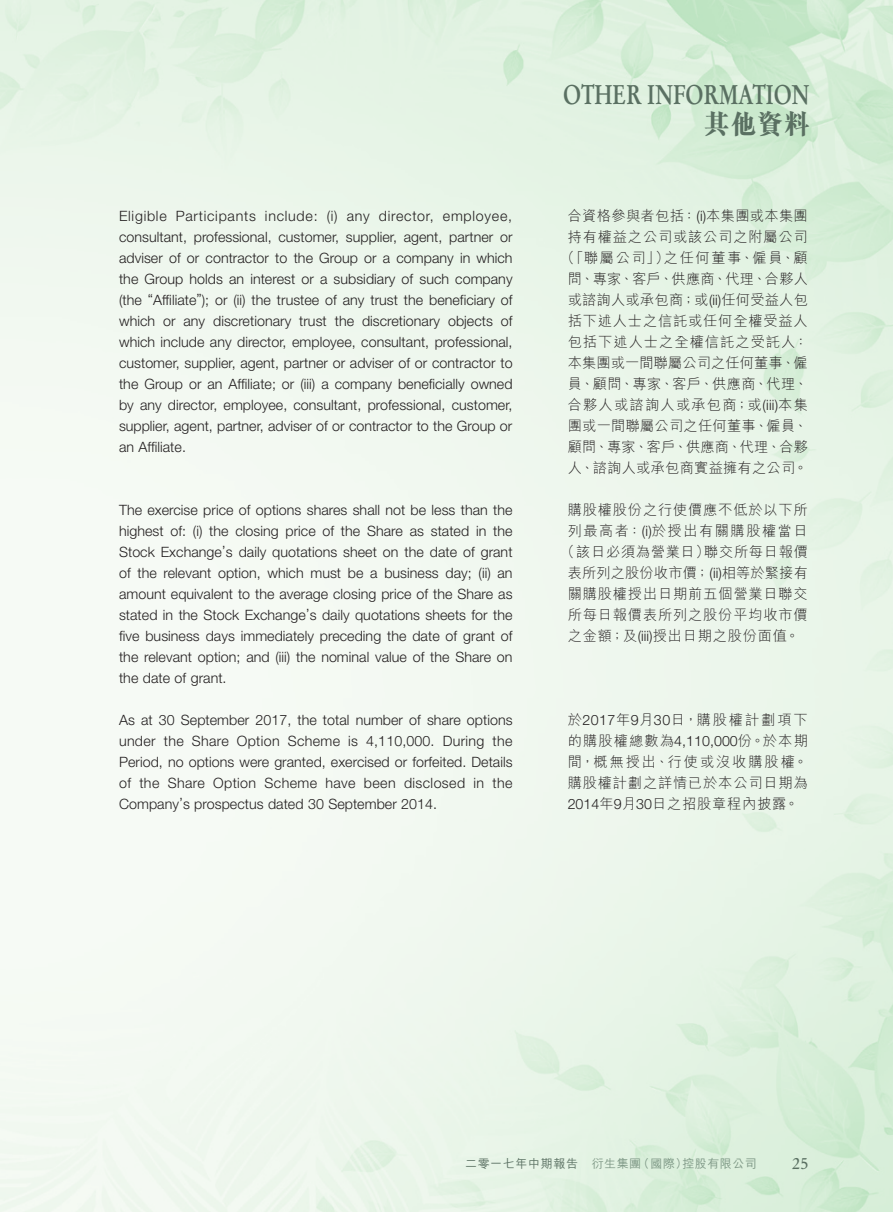
<style>
.page{position:relative;width:893px;height:1212px;background:#fff}
.page>*{position:absolute;margin:0;border:0;box-sizing:border-box;transform-origin:0 0}
.t1{font:700 27px "Stempel Garamond LT Std";color:#5a7062;scale:.75 1}
.t2{font:800 27px "M Sung HK";color:#5a7062;scale:.95 1}
.t3{font:16.5px "Stempel Garamond LT Std";color:#5a7062}
.Body_Text{font:300 14.25px/21px "Helvetica Neue LT Std";letter-spacing:.005em;color:#231f20;text-align:justify}
.C_Body_Text{font:300 14.25px/21px "M Hei HK";letter-spacing:.025em;color:#231f20;text-align:center}
.C_Body_Text-2{font:300 14.25px/21px "M Hei HK";letter-spacing:.055em;color:#231f20;text-align:center}
.t4{font:500 12px "M Hei HK";letter-spacing:.04em;color:#7d9785}
.s1{font-family:"Helvetica Neue LT Std"}
.s2{color:#5a7062}
</style>
<div class="page">
<p class="Body_Text" style="left:119px;top:205px;width:395px">Eligible Participants include: (i) any director, employee, consultant, professional, customer, supplier, agent, partner or adviser of or contractor to the Group or a company in which the Group holds an interest or a subsidiary of such company (the “Affiliate”); or (ii) the trustee of any trust the beneficiary of which or any discretionary trust the discretionary objects of which include any director, employee, consultant, professional, customer, supplier, agent, partner or adviser of or contractor to the Group or an Affiliate; or (iii) a company beneficially owned by any director, employee, consultant, professional, customer, supplier, agent, partner, adviser of or contractor to the Group or an Affiliate.</p>
<p class="Body_Text" style="left:119px;top:499px;width:395px">The exercise price of options shares shall not be less than the highest of: (i) the closing price of the Share as stated in the Stock Exchange’s daily quotations sheet on the date of grant of the relevant option, which must be a business day; (ii) an amount equivalent to the average closing price of the Share as stated in the Stock Exchange’s daily quotations sheets for the five business days immediately preceding the date of grant of the relevant option; and (iii) the nominal value of the Share on the date of grant.</p>
<p class="Body_Text" style="left:119px;top:709px;width:395px">As at 30 September 2017, the total number of share options under the Share Option Scheme is 4,110,000. During the Period, no options were granted, exercised or forfeited. Details of the Share Option Scheme have been disclosed in the Company’s prospectus dated 30 September 2014.</p>
<h1 class="t1" style="left:563px;top:78px;width:330px">OTHER INFORMATION</h1>
<h1 class="t2" style="left:704px;top:110px;width:112px">其他資料</h1>
<p class="C_Body_Text" style="left:561px;top:205px;width:249px">合資格參與者包括：<span class="s1">(i)</span>本集團或本集團持有權益之公司或該公司之附屬公司（「聯屬公司」）之任何董事、僱員、顧問、專家、客戶、供應商、代理、合夥人或諮詢人或承包商；或<span class="s1">(ii)</span>任何受益人包括下述人士之信託或任何全權受益人包括下述人士之全權信託之受託人：本集團或一間聯屬公司之任何董事、僱員、顧問、專家、客戶、供應商、代理、合夥人或諮詢人或承包商；或<span class="s1">(iii)</span>本集團或一間聯屬公司之任何董事、僱員、顧問、專家、客戶、供應商、代理、合夥人、諮詢人或承包商實益擁有之公司。</p>
<p class="C_Body_Text-2" style="left:561px;top:499px;width:249px">購股權股份之行使價應不低於以下所列最高者：<span class="s1">(i)</span>於授出有關購股權當日（該日必須為營業日）聯交所每日報價表所列之股份收市價；<span class="s1">(ii)</span>相等於緊接有關購股權授出日期前五個營業日聯交所每日報價表所列之股份平均收市價之金額；及<span class="s1">(iii)</span>授出日期之股份面值。</p>
<p class="C_Body_Text-2" style="left:568px;top:709px;width:242px;text-align:justify">於<span class="s1">2017</span>年<span class="s1">9</span>月<span class="s1">30</span>日，購股權計劃項下的購股權總數為<span class="s1">4,110,000</span>份。於本期間，概無授出、行使或沒收購股權。購股權計劃之詳情已於本公司日期為<span class="s1">2014</span>年<span class="s1">9</span>月<span class="s1">30</span>日之招股章程內披露。</p>
<p class="t4" style="left:465px;top:1155px;width:293px"><span class="s2">二零一七年中期報告</span> 衍生集團（國際）控股有限公司</p>
<p class="t3" style="left:792px;top:1153px;width:18px">25</p>
</div>
